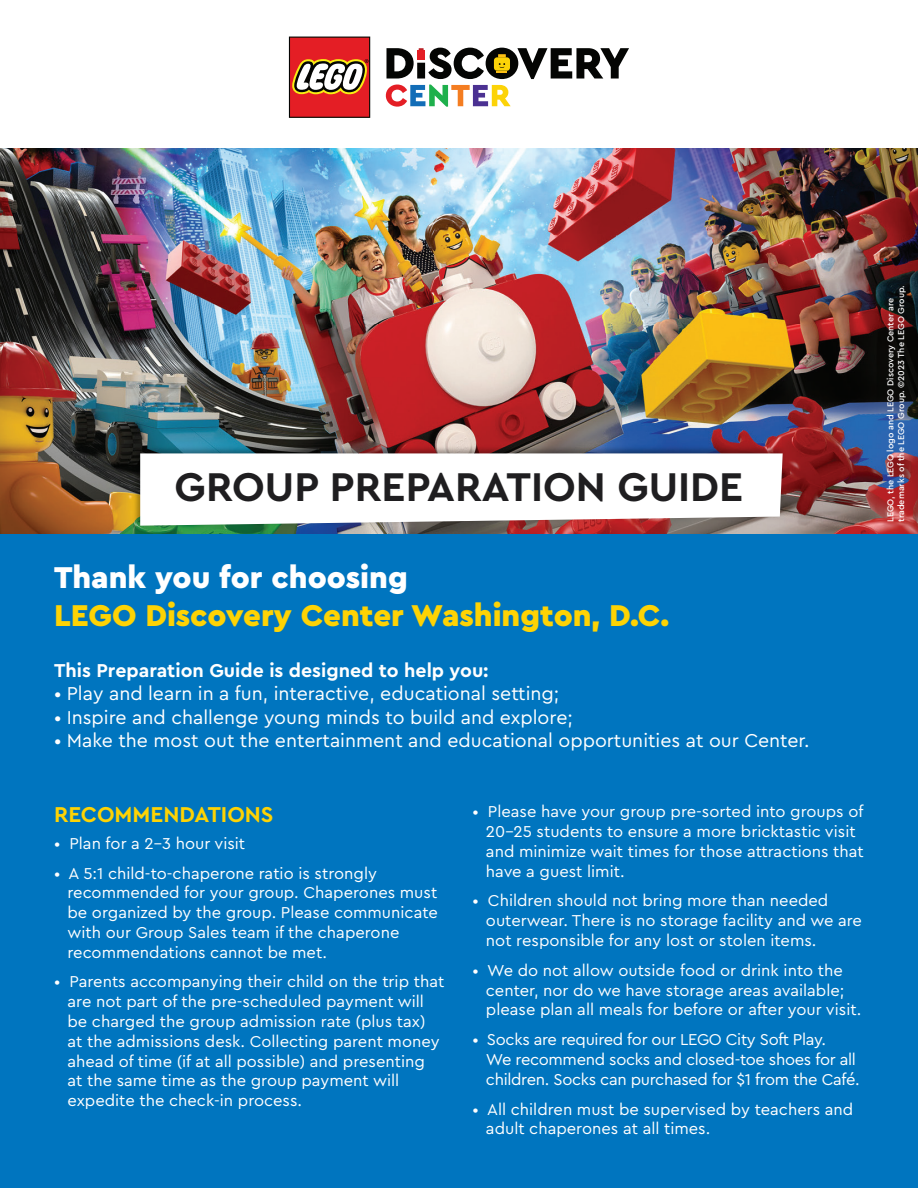
<style>
.page{position:relative;width:918px;height:1188px;background:#fff}
.page>*{position:absolute;margin:0;border:0;box-sizing:border-box;transform-origin:0 0}
.t1{font:700 42px "Cera Pro";color:#1f1e20}
.t2{font:900 31.5px "Cera Pro";color:#fed304}
.t3{font:900 31.5px "Cera Pro";color:#fff}
.t4{font:700 22.5px "Cera Pro";color:#fed304}
.t5{font:19.5px "Cera Pro";color:#fff}
.t6{font:700 19.5px "Cera Pro";color:#fff}
.t7{font:16.5px/19.8px "Cera Pro";color:#fff}
.t8{font:16.5px/19.8px "Cera Pro";letter-spacing:-.02em;color:#fff}
.t9{font:500 9px/10.8px "Cera Pro";color:#fff}
</style>
<div class="page">
<div style="left:0;top:533px;width:918px;height:655px;background:#0075bf"></div>
<svg style="left:289px;top:37px;width:81px;height:81px;background:#c54d44"></svg>
<svg style="left:386px;top:48px;width:243px;height:59px"></svg>
<div style="left:417px;top:50px;width:8px;height:9px;background:#e41e25"></div>
<img style="left:0;top:149px;width:918px;height:384px">
<img style="left:130px;top:444px;width:658px;height:87px">
<svg style="left:140px;top:453px;width:643px;height:73px"></svg>
<h1 class="t1" style="left:175px;top:459px;width:570px">GROUP PREPARATION GUIDE</h1>
<h2 class="t3" style="left:54px;top:556px;width:355px">Thank you for choosing</h2>
<h2 class="t2" style="left:54px;top:594px;width:617px">LEGO Discovery Center Washington, D.C.</h2>
<p class="t6" style="left:54px;top:658px;width:436px">This Preparation Guide is designed to help you:</p>
<p class="t5" style="left:54px;top:681px;width:507px">• Play and learn in a fun, interactive, educational setting;</p>
<p class="t5" style="left:54px;top:704px;width:521px">• Inspire and challenge young minds to build and explore;</p>
<p class="t5" style="left:54px;top:728px;width:757px">• Make the most out the entertainment and educational opportunities at our Center.</p>
<h3 class="t4" style="left:54px;top:800px;width:221px">RECOMMENDATIONS</h3>
<p class="t7" style="left:54px;top:833px;width:193px">• Plan for a 2-3 hour visit</p>
<p class="t7" style="left:67px;top:862px;width:372px;text-indent:-13px">• A 5:1 child-to-chaperone ratio is strongly recommended for your group. Chaperones must be organized by the group. Please communicate with our Group Sales team if the chaperone recommendations cannot be met.</p>
<p class="t7" style="left:67px;top:971px;width:378px;text-indent:-13px">• Parents accompanying their child on the trip that are not part of the pre-scheduled payment will be charged the group admission rate (plus tax) at the admissions desk. Collecting parent money ahead of time (if at all possible) and presenting<br>at the same time as the group payment will expedite the check-in process.</p>
<p class="t7" style="left:486px;top:801px;width:379px;text-indent:-13px">• Please have your group pre-sorted into groups of 20-25 students to ensure a more bricktastic visit and minimize wait times for those attractions that have a guest limit.</p>
<p class="t7" style="left:486px;top:890px;width:378px;text-indent:-13px">• Children should not bring more than needed outerwear. There is no storage facility and we are not responsible for any lost or stolen items.</p>
<p class="t7" style="left:486px;top:960px;width:377px;text-indent:-13px">• We do not allow outside food or drink into the center, nor do we have storage areas available; please plan all meals for before or after your visit.</p>
<p class="t8" style="left:486px;top:1029px;width:375px;text-indent:-13px">• Socks are required for our LEGO City Soft Play.<br>We recommend socks and closed-toe shoes for all children. Socks can purchased for $1 from the Café.</p>
<p class="t7" style="left:486px;top:1098px;width:369px;text-indent:-13px">• All children must be supervised by teachers and adult chaperones at all times.</p>
<p class="t9" style="left:885px;top:522px;width:238px;rotate:-90deg">LEGO, the LEGO logo and LEGO Discovery Center are trademarks of the LEGO Group. ©2023 The LEGO Group.</p>
</div>
